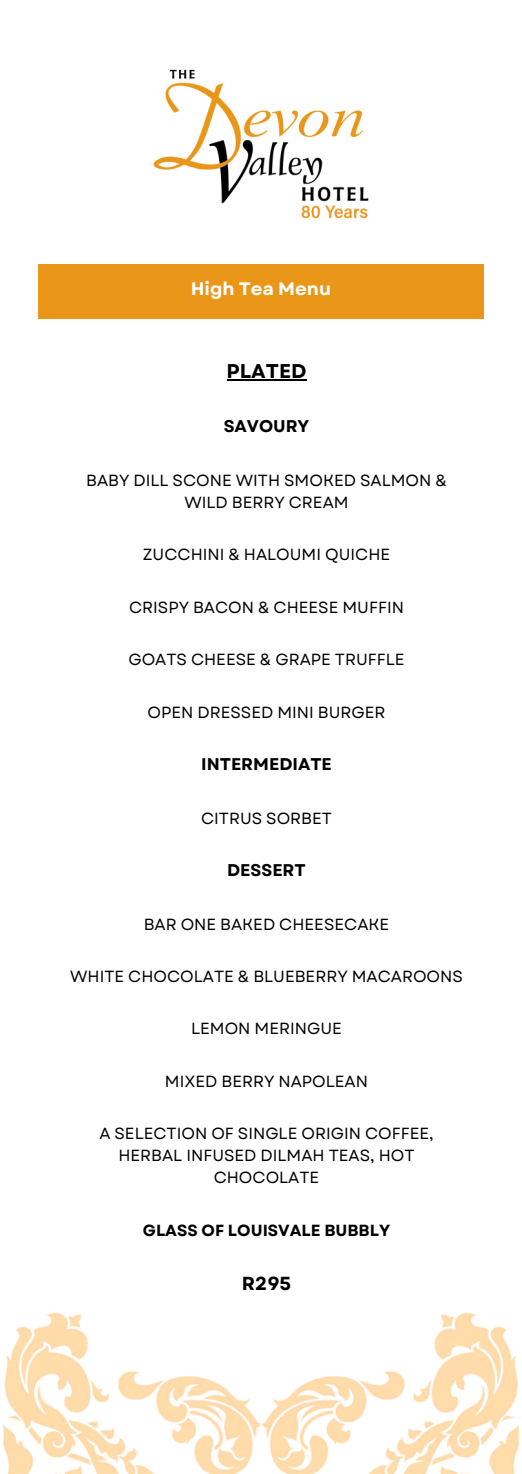
<style>
.page{position:relative;width:522px;height:1474px;background:#fff}
.page>*{position:absolute;margin:0;border:0;box-sizing:border-box;transform-origin:0 0}
.t1{font:700 19.95px "Garet";color:#000}
.t2{font:700 18.9px "Garet";color:#000}
.t3{font:700 18.03px "Garet";color:#fff}
.t4{font:700 16.97px "Garet";color:#000}
.t5{font:16.1px/22.1px "Garet";color:#000;text-align:center}
.t6{font:700 16.1px "Garet";color:#000}
</style>
<div class="page">
<img style="left:153px;top:69px;width:216px;height:150px">
<img style="left:3px;top:1312px;width:515px;height:162px">
<div style="left:38px;top:264px;width:445px;height:54px;background:#e99619"></div>
<hr style="left:226px;top:379px;width:80px;height:1px;background:#000">
<h1 class="t3" style="left:190px;top:276px;width:141px">High Tea Menu</h1>
<p class="t1" style="left:226px;top:357px;width:81px">PLATED</p>
<p class="t4" style="left:223px;top:414px;width:87px">SAVOURY</p>
<h3 class="t5" style="left:86px;top:469px;width:361px">BABY DILL SCONE WITH SMOKED SALMON &amp;<br>WILD BERRY CREAM</h3>
<p class="t5" style="left:143px;top:544px;width:248px">ZUCCHINI &amp; HALOUMI QUICHE</p>
<h3 class="t5" style="left:129px;top:596px;width:276px">CRISPY BACON &amp; CHEESE MUFFIN</h3>
<p class="t5" style="left:128px;top:649px;width:277px">GOATS CHEESE &amp; GRAPE TRUFFLE</p>
<h3 class="t5" style="left:147px;top:701px;width:239px">OPEN DRESSED MINI BURGER</h3>
<p class="t4" style="left:201px;top:752px;width:132px">INTERMEDIATE</p>
<p class="t5" style="left:201px;top:807px;width:132px">CITRUS SORBET</p>
<p class="t4" style="left:227px;top:858px;width:80px">DESSERT</p>
<p class="t5" style="left:143px;top:913px;width:247px">BAR ONE BAKED CHEESECAKE</p>
<p class="t5" style="left:70px;top:965px;width:394px">WHITE CHOCOLATE &amp; BLUEBERRY MACAROONS</p>
<h3 class="t5" style="left:191px;top:1018px;width:152px">LEMON MERINGUE</h3>
<h1 class="t5" style="left:165px;top:1070px;width:204px">MIXED BERRY NAPOLEAN</h1>
<p class="t5" style="left:99px;top:1123px;width:335px">A SELECTION OF SINGLE ORIGIN COFFEE,<br>HERBAL INFUSED DILMAH TEAS, HOT<br>CHOCOLATE</p>
<p class="t6" style="left:143px;top:1219px;width:248px">GLASS OF LOUISVALE BUBBLY</p>
<p class="t2" style="left:242px;top:1270px;width:51px">R295</p>
</div>
